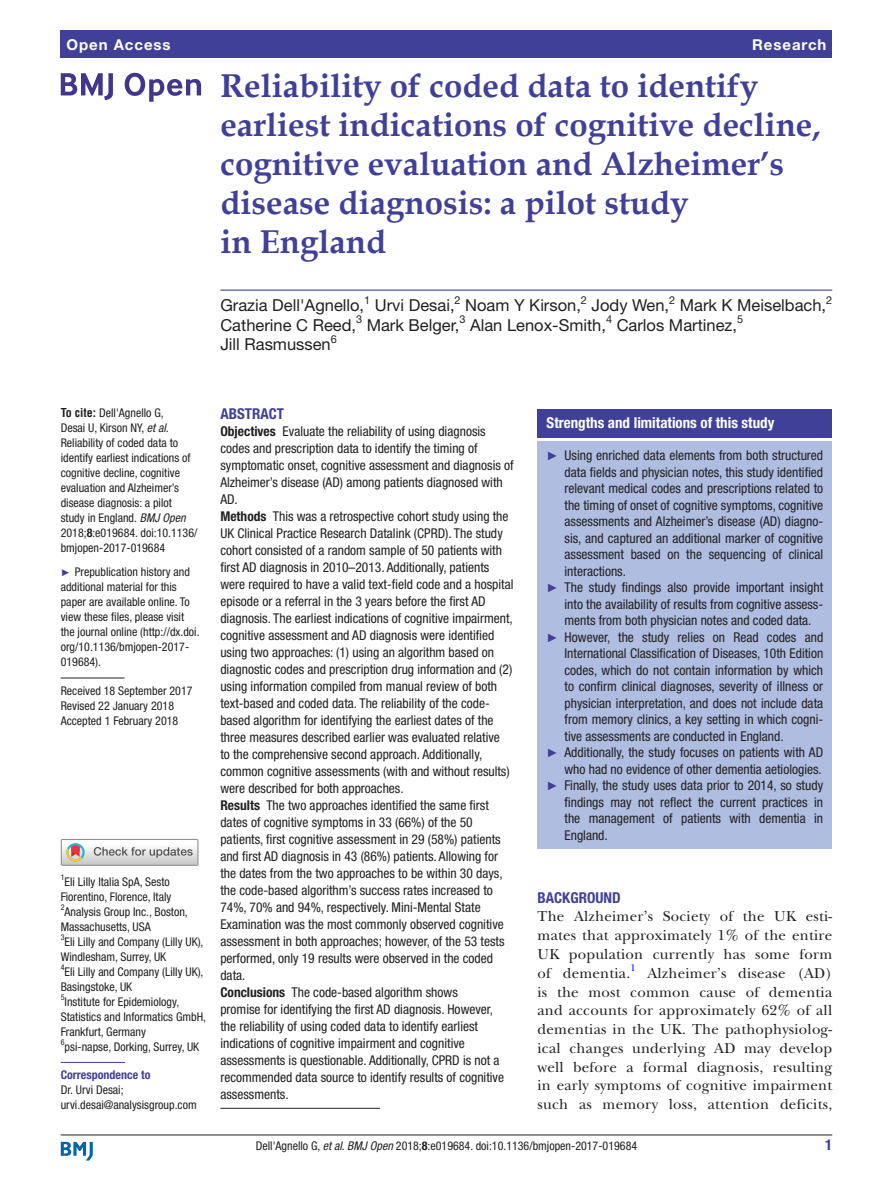
<style>
.page{position:relative;width:893px;height:1191px;background:#fff}
.page>*{position:absolute;margin:0;border:0;box-sizing:border-box;transform-origin:0 0}
.t1{font:700 33px/39px "Book Antiqua";color:#414099}
.t2{font:16.5px "Helvetica Neue LT Std";color:#231f20}
.t3{font:15px/18.8px "New Baskerville";letter-spacing:.015em;color:#231f20;text-align:justify}
.t4{font:700 condensed 15px "Helvetica Neue LT Std";color:#fff}
.t5{font:700 condensed 15px "Helvetica Neue LT Std";color:#414099}
.t6{font:700 15px "Helvetica Neue LT Std";letter-spacing:.065em;color:#fff}
.t7{font:condensed 13.5px/17px "Helvetica Neue LT Std";color:#231f20}
.t8{font:condensed 12px/15px "Helvetica Neue LT Std";color:#231f20}
.t9{font:700 condensed 12px "Helvetica Neue LT Std";color:#414099}
.t10{font:10.95px "Helvetica Neue LT Std";color:#231f20}
.t11{font:9.9px "New Baskerville";color:#00f}
.t12{font:condensed 7.95px "Helvetica Neue LT Std";color:#231f20}
.s1{font-family:"Helvetica LT Std";font-weight:700}
.s2{font-style:italic}
.s3{font-weight:700}
.s4{font-family:"Arial";font-stretch:normal;font-size:9.75px;color:#414099}
.s5{font-family:"Arial";font-stretch:normal;font-size:12px;color:#414099}
</style>
<div class="page">
<hr style="left:61px;top:1134px;width:771px;height:1px;background:#231f20">
<svg style="left:61px;top:1141px;width:32px;height:19px"></svg>
<div style="left:61px;top:31px;width:771px;height:27px;background:#414099"></div>
<hr style="left:220px;top:289px;width:612px;height:2px;background:#414099">
<hr style="left:61px;top:677px;width:64px;height:1px;background:#231f20">
<hr style="left:61px;top:1062px;width:64px;height:1px;background:#414099">
<svg style="left:61px;top:73px;width:52px;height:27px"></svg>
<svg style="left:125px;top:73px;width:76px;height:29px"></svg>
<div style="left:61px;top:839px;width:138px;height:27px;border:1px solid #969090"></div>
<svg style="left:61px;top:839px;width:137px;height:26px"></svg>
<hr style="left:220px;top:1108px;width:160px;height:1px;background:#231f20">
<div style="left:538px;top:409px;width:294px;height:28px;background:#414099"></div>
<div style="left:538px;top:441px;width:294px;height:407px;background:#afbde1"></div>
<p class="t6" style="left:66px;top:35px;width:106px">Open Access</p>
<p class="t6" style="left:752px;top:35px;width:76px">Research</p>
<h1 class="t1" style="left:220px;top:66px;width:602px">Reliability of coded data to identify earliest indications of cognitive decline, cognitive evaluation and Alzheimer’s disease diagnosis: a pilot study<br>in England</h1>
<p class="t2" style="left:220px;top:296px;width:145px">Grazia Dell'Agnello,</p>
<p class="t10" style="left:364px;top:293px;width:8px">1</p>
<p class="t2" style="left:375px;top:296px;width:81px">Urvi Desai,</p>
<p class="t10" style="left:455px;top:293px;width:8px">2</p>
<p class="t2" style="left:465px;top:296px;width:117px">Noam Y Kirson,</p>
<p class="t10" style="left:581px;top:293px;width:8px">2</p>
<p class="t2" style="left:592px;top:296px;width:79px">Jody Wen,</p>
<p class="t10" style="left:669px;top:293px;width:8px">2</p>
<p class="t2" style="left:680px;top:296px;width:148px">Mark K Meiselbach,</p>
<p class="t10" style="left:826px;top:293px;width:8px">2</p>
<p class="t2" style="left:220px;top:315px;width:137px">Catherine C Reed,</p>
<p class="t10" style="left:356px;top:313px;width:8px">3</p>
<p class="t2" style="left:367px;top:315px;width:94px">Mark Belger,</p>
<p class="t10" style="left:459px;top:313px;width:8px">3</p>
<p class="t2" style="left:470px;top:315px;width:138px">Alan Lenox-Smith,</p>
<p class="t10" style="left:606px;top:313px;width:8px">4</p>
<p class="t2" style="left:617px;top:315px;width:122px">Carlos Martinez,</p>
<p class="t10" style="left:737px;top:313px;width:8px">5</p>
<p class="t2" style="left:220px;top:335px;width:112px">Jill Rasmussen</p>
<p class="t10" style="left:331px;top:332px;width:8px">6</p>
<p class="t8" style="left:61px;top:405px;width:138px"><span class="s1">To cite:</span> Dell'Agnello G,<br>Desai U, Kirson NY, <span class="s2">et al</span>.<br>Reliability of coded data to identify earliest indications of cognitive decline, cognitive evaluation and Alzheimer’s disease diagnosis: a pilot study in England. <span class="s2">BMJ Open<br></span>2018;<span class="s3">8</span>:e019684. doi:10.1136/ bmjopen-2017-019684</p>
<p class="t8" style="left:61px;top:564px;width:140px"><span class="s4">►</span> Prepublication history and additional material for this paper are available online. To view these files, please visit the journal online (http://dx.doi. org/10.1136/bmjopen-2017-<br>019684).</p>
<p class="t8" style="left:61px;top:683px;width:133px">Received 18 September 2017<br>Revised 22 January 2018<br>Accepted 1 February 2018</p>
<p class="t12" style="left:61px;top:873px;width:5px">1</p>
<p class="t8" style="left:61px;top:874px;width:112px;text-align:center">Eli Lilly Italia SpA, Sesto<br>Fiorentino, Florence, Italy</p>
<p class="t12" style="left:61px;top:903px;width:5px">2</p>
<p class="t8" style="left:61px;top:904px;width:129px;text-indent:4px">Analysis Group Inc., Boston,<br>Massachusetts, USA</p>
<p class="t12" style="left:61px;top:933px;width:5px">3</p>
<p class="t8" style="left:61px;top:934px;width:144px;text-indent:4px">Eli Lilly and Company (Lilly UK),<br>Windlesham, Surrey, UK</p>
<p class="t12" style="left:61px;top:963px;width:5px">4</p>
<p class="t8" style="left:61px;top:964px;width:147px;text-indent:4px">Eli Lilly and Company (Lilly UK),<br>Basingstoke, UK<br><sup>5</sup>Institute for Epidemiology,<br>Statistics and Informatics GmbH,<br>Frankfurt, Germany<br><sup>6</sup>psi-napse, Dorking, Surrey, UK</p>
<p class="t9" style="left:61px;top:1067px;width:91px">Correspondence to</p>
<p class="t8" style="left:61px;top:1082px;width:137px">Dr. Urvi Desai; urvi.desai@analysisgroup.com</p>
<p class="t5" style="left:220px;top:405px;width:65px">Abstract</p>
<p class="t7" style="left:220px;top:423px;width:295px"><span class="s3">Objectives</span> Evaluate the reliability of using diagnosis codes and prescription data to identify the timing of symptomatic onset, cognitive assessment and diagnosis of Alzheimer’s disease (AD) among patients diagnosed with AD.<br><span class="s3">Methods</span> This was a retrospective cohort study using the UK Clinical Practice Research Datalink (CPRD). The study cohort consisted of a random sample of 50 patients with first AD diagnosis in 2010–2013. Additionally, patients were required to have a valid text-field code and a hospital episode or a referral in the 3 years before the first AD diagnosis. The earliest indications of cognitive impairment, cognitive assessment and AD diagnosis were identified using two approaches: (1) using an algorithm based on diagnostic codes and prescription drug information and (2) using information compiled from manual review of both text-based and coded data. The reliability of the code&shy;based algorithm for identifying the earliest dates of the three measures described earlier was evaluated relative<br>to the comprehensive second approach. Additionally, common cognitive assessments (with and without results) were described for both approaches.<br><span class="s3">Results</span> The two approaches identified the same first dates of cognitive symptoms in 33 (66%) of the 50 patients, first cognitive assessment in 29 (58%) patients and first AD diagnosis in 43 (86%) patients. Allowing for the dates from the two approaches to be within 30 days, the code-based algorithm’s success rates increased to 74%, 70% and 94%, respectively. Mini-Mental State Examination was the most commonly observed cognitive assessment in both approaches; however, of the 53 tests performed, only 19 results were observed in the coded data.<br><span class="s3">Conclusions</span> The code-based algorithm shows<br>promise for identifying the first AD diagnosis. However,<br>the reliability of using coded data to identify earliest indications of cognitive impairment and cognitive assessments is questionable. Additionally, CPRD is not a recommended data source to identify results of cognitive assessments.</p>
<p class="t4" style="left:547px;top:414px;width:229px">Strengths and limitations of this study</p>
<p class="t7" style="left:547px;top:447px;width:278px"><span class="s5">►</span> Using enriched data elements from both structured</p>
<p class="t7" style="left:565px;top:463px;width:260px">data fields and physician notes, this study identified</p>
<p class="t7" style="left:565px;top:480px;width:260px">relevant medical codes and prescriptions related to</p>
<p class="t7" style="left:565px;top:496px;width:260px">the timing of onset of cognitive symptoms, cognitive</p>
<p class="t7" style="left:565px;top:513px;width:260px">assessments and Alzheimer’s disease (AD) diagno-</p>
<p class="t7" style="left:565px;top:529px;width:260px">sis, and captured an additional marker of cognitive</p>
<p class="t7" style="left:565px;top:546px;width:260px">assessment based on the sequencing of clinical</p>
<p class="t7" style="left:565px;top:562px;width:63px">interactions.</p>
<p class="t7" style="left:547px;top:579px;width:278px"><span class="s5">►</span> The study findings also provide important insight</p>
<p class="t7" style="left:565px;top:595px;width:260px">into the availability of results from cognitive assess-</p>
<p class="t7" style="left:565px;top:612px;width:248px">ments from both physician notes and coded data.</p>
<p class="t7" style="left:547px;top:628px;width:278px"><span class="s5">►</span> However, the study relies on Read codes and</p>
<p class="t7" style="left:565px;top:645px;width:260px">International Classification of Diseases, 10th Edition</p>
<p class="t7" style="left:565px;top:661px;width:260px">codes, which do not contain information by which</p>
<p class="t7" style="left:565px;top:678px;width:260px">to confirm clinical diagnoses, severity of illness or</p>
<p class="t7" style="left:565px;top:694px;width:260px">physician interpretation, and does not include data</p>
<p class="t7" style="left:565px;top:711px;width:260px">from memory clinics, a key setting in which cogni-</p>
<p class="t7" style="left:565px;top:727px;width:221px">tive assessments are conducted in England.</p>
<p class="t7" style="left:547px;top:744px;width:278px"><span class="s5">►</span> Additionally, the study focuses on patients with AD</p>
<p class="t7" style="left:565px;top:760px;width:259px">who had no evidence of other dementia aetiologies.</p>
<p class="t7" style="left:547px;top:777px;width:278px"><span class="s5">►</span> Finally, the study uses data prior to 2014, so study</p>
<p class="t7" style="left:565px;top:793px;width:260px">findings may not reflect the current practices in</p>
<p class="t7" style="left:565px;top:810px;width:260px">the management of patients with dementia in</p>
<p class="t7" style="left:565px;top:826px;width:45px">England.</p>
<p class="t5" style="left:538px;top:888px;width:85px">Background</p>
<p class="t3" style="left:538px;top:907px;width:296px">The Alzheimer’s Society of the UK esti&shy;mates that approximately 1% of the entire UK population currently has some form of dementia.</p>
<p class="t11" style="left:630px;top:962px;width:7px">1</p>
<p class="t3" style="left:538px;top:963px;width:296px;text-indent:110px">Alzheimer’s disease (AD) is the most common cause of dementia and accounts for approximately 62% of all dementias in the UK. The pathophysiolog&shy;ical changes underlying AD may develop well before a formal diagnosis, resulting in early symptoms of cognitive impairment such as memory loss, attention deficits,</p>
<p class="t8" style="left:256px;top:1137px;width:383px">Dell'Agnello G, <span class="s2">et al</span>. <span class="s2">BMJ Open</span> 2018;<span class="s3">8</span>:e019684. doi:10.1136/bmjopen-2017-019684</p>
<p class="t5" style="left:825px;top:1135px;width:9px">1</p>
</div>
